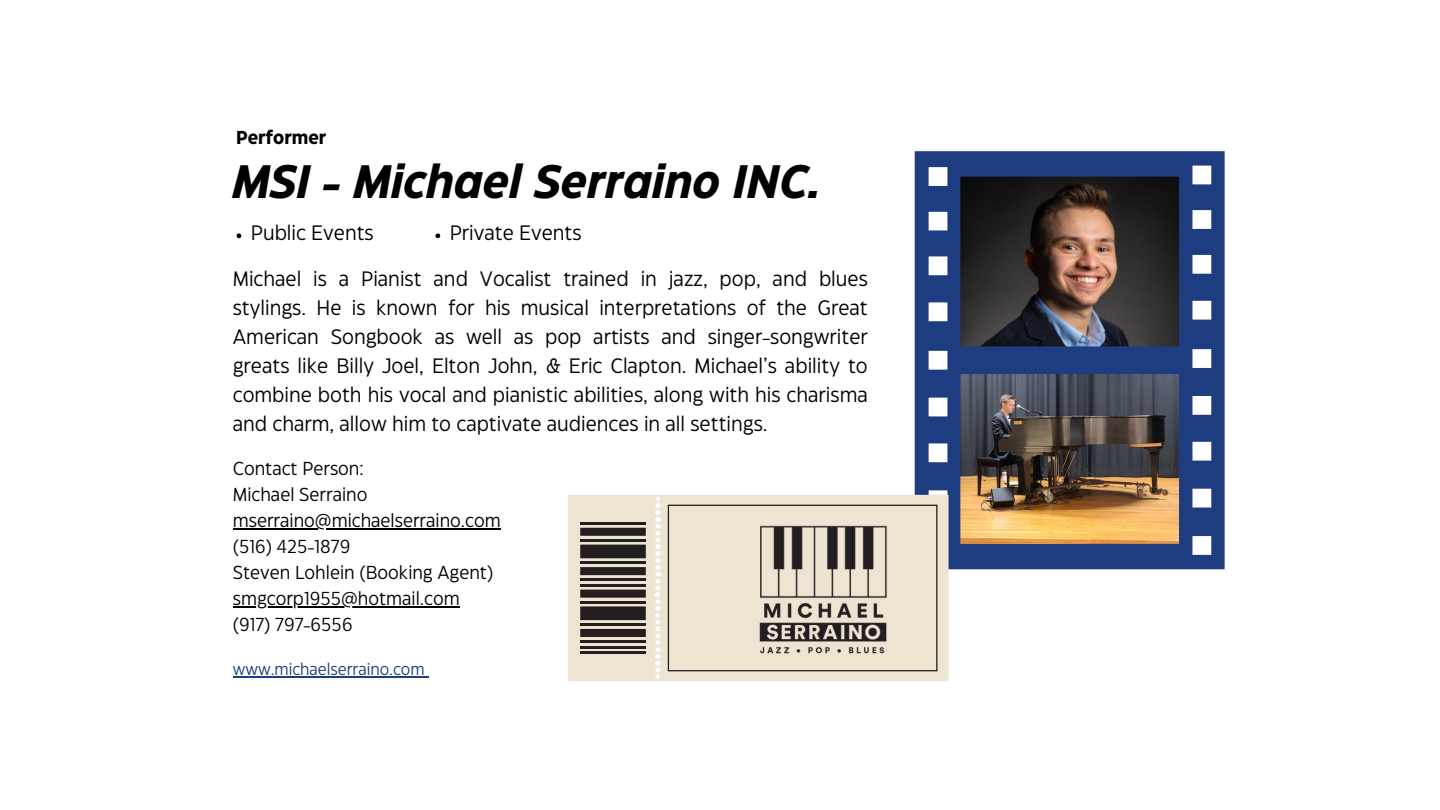
<style>
.page{position:relative;width:1440px;height:810px;background:#fff}
.page>*{position:absolute;margin:0;border:0;box-sizing:border-box;transform-origin:0 0}
.t1{font:italic 700 46.8px "Eastman Grotesque";color:#000}
.t2{font:20.8px/28.9px "Eastman Grotesque";color:#000;text-align:justify}
.t3{font:18.7px "Eastman Grotesque";color:#000}
.t4{font:700 18.7px "Eastman Grotesque";color:#000}
.t5{font:16.7px "Eastman Grotesque";color:#1e3c80}
</style>
<div class="page">
<img style="left:915px;top:151px;width:310px;height:418px">
<div style="left:568px;top:495px;width:381px;height:186px;background:#ede4d2"></div>
<hr style="left:580px;top:651px;width:66px;height:3px;background:#231f20">
<hr style="left:580px;top:646px;width:66px;height:2px;background:#231f20">
<hr style="left:580px;top:640px;width:66px;height:3px;background:#231f20">
<svg style="left:580px;top:629px;width:66px;height:8px"></svg>
<hr style="left:580px;top:623px;width:66px;height:3px;background:#231f20">
<svg style="left:580px;top:606px;width:66px;height:14px"></svg>
<hr style="left:580px;top:601px;width:66px;height:2px;background:#231f20">
<svg style="left:580px;top:590px;width:66px;height:8px"></svg>
<hr style="left:580px;top:584px;width:66px;height:2px;background:#231f20">
<hr style="left:580px;top:578px;width:66px;height:3px;background:#231f20">
<svg style="left:580px;top:567px;width:66px;height:8px"></svg>
<hr style="left:580px;top:561px;width:66px;height:3px;background:#231f20">
<svg style="left:580px;top:545px;width:66px;height:13px"></svg>
<hr style="left:580px;top:539px;width:66px;height:2px;background:#231f20">
<svg style="left:580px;top:528px;width:66px;height:8px"></svg>
<hr style="left:580px;top:522px;width:66px;height:3px;background:#231f20">
<div style="left:668px;top:505px;width:269px;height:166px;border:1px solid #231f20"></div>
<img style="left:752px;top:518px;width:146px;height:144px">
<hr style="left:233px;top:677px;width:192px;height:1px;background:#1e3c80">
<hr style="left:233px;top:528px;width:268px;height:2px;background:#000">
<hr style="left:233px;top:606px;width:227px;height:2px;background:#000">
<svg style="left:237px;top:233px;width:4px;height:5px"></svg>
<svg style="left:435px;top:233px;width:5px;height:5px"></svg>
<p class="t4" style="left:236px;top:130px;width:91px">Performer</p>
<p class="t1" style="left:233px;top:163px;width:590px">MSI - Michael Serraino INC.</p>
<p class="t2" style="left:251px;top:220px;width:124px">Public Events</p>
<p class="t2" style="left:450px;top:220px;width:133px">Private Events</p>
<p class="t2" style="left:233px;top:266px;width:637px">Michael is a Pianist and Vocalist trained in jazz, pop, and blues stylings. He is known for his musical interpretations of the Great American Songbook as well as pop artists and singer-songwriter greats like Billy Joel, Elton John, &amp; Eric Clapton. Michael’s ability to combine both his vocal and pianistic abilities, along with his charisma and charm, allow him to captivate audiences in all settings.</p>
<p class="t3" style="left:233px;top:461px;width:132px">Contact Person:</p>
<p class="t3" style="left:233px;top:487px;width:136px">Michael Serraino</p>
<p class="t3" style="left:233px;top:513px;width:269px">mserraino@michaelserraino.com</p>
<p class="t3" style="left:233px;top:539px;width:119px">(516) 425-1879</p>
<p class="t3" style="left:233px;top:565px;width:262px">Steven Lohlein (Booking Agent)</p>
<p class="t3" style="left:233px;top:591px;width:228px">smgcorp1955@hotmail.com</p>
<p class="t3" style="left:233px;top:617px;width:121px">(917) 797-6556</p>
<p class="t5" style="left:233px;top:663px;width:193px">www.michaelserraino.com</p>
</div>
